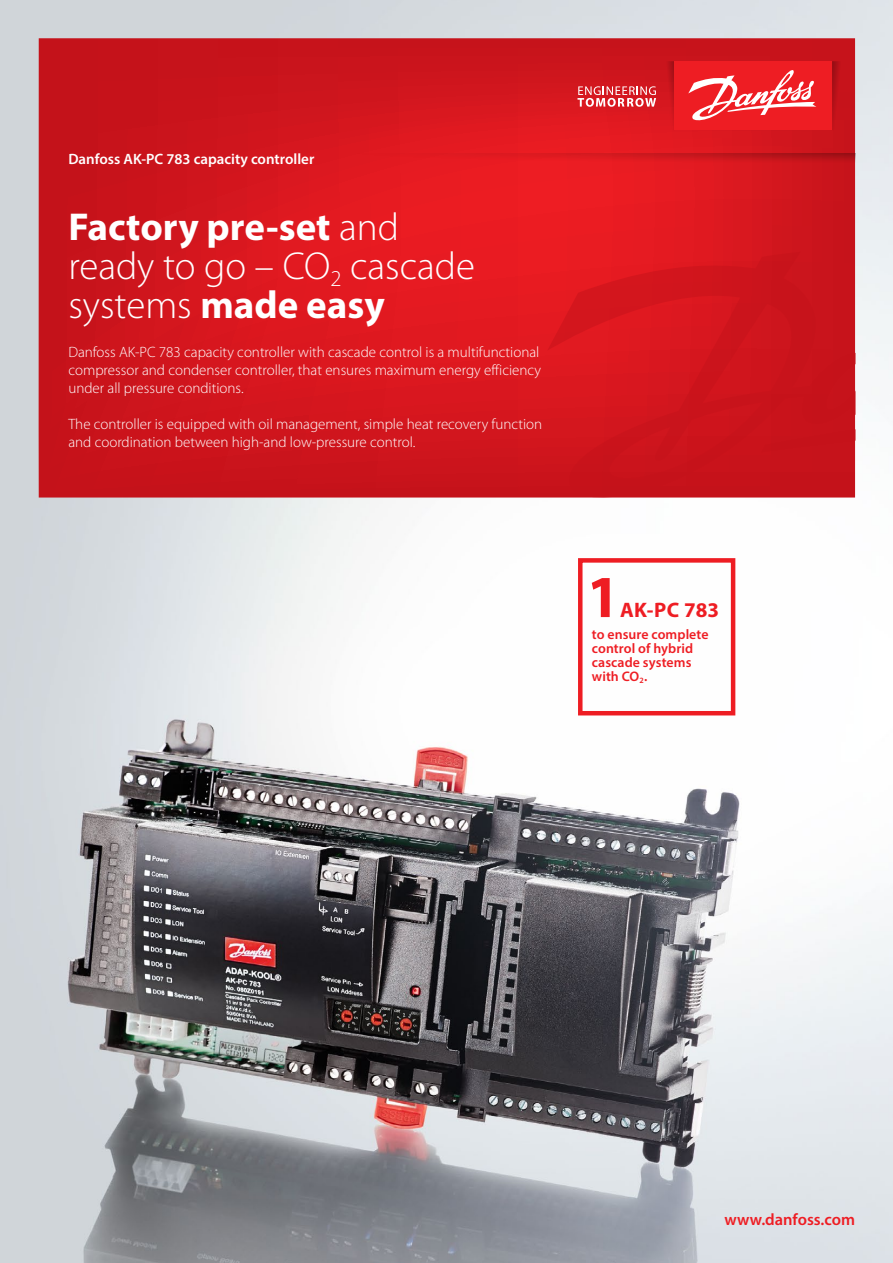
<style>
.page{position:relative;width:893px;height:1263px;background:#fff}
.page>*{position:absolute;margin:0;border:0;box-sizing:border-box;transform-origin:0 0}
.t1{font:700 60px "Myriad Pro";color:#ee1d23}
.Front_page__Headline{font:300 39px/39px "Myriad Pro";color:#fff}
.t2{font:700 21px "Myriad Pro";letter-spacing:.005em;color:#ee1d23}
.URL{font:600 16.5px "Myriad Pro";color:#ee1d23}
.Front_page__Body_tex{font:300 15px/18px "Myriad Pro";color:#fff;text-align:justify}
.Front_page__Document{font:600 15px "Myriad Pro";color:#fff}
.t3{font:600 13.8px/13.8px "Myriad Pro";letter-spacing:.005em;color:#ee1d23}
.s1{font-weight:700}
</style>
<div class="page">
<img style="left:0;top:0;width:893px;height:1263px">
<svg style="left:39px;top:38px;width:816px;height:459px;background:#d4161d"></svg>
<svg style="left:547px;top:237px;width:308px;height:260px;background:#d0151c"></svg>
<div style="left:578px;top:558px;width:157px;height:157px;border:4px solid #ee1d23"></div>
<svg style="left:832px;top:61px;width:13px;height:69px"></svg>
<svg style="left:662px;top:61px;width:12px;height:69px"></svg>
<svg style="left:358px;top:153px;width:497px;height:13px;background:#d7181f"></svg>
<div style="left:674px;top:61px;width:158px;height:69px;background:#ee1d23"></div>
<svg style="left:577px;top:86px;width:79px;height:21px;background:#e3656a"></svg>
<svg style="left:688px;top:70px;width:128px;height:51px"></svg>
<p class="Front_page__Document" style="left:68px;top:150px;width:247px">Danfoss AK-PC 783 capacity controller</p>
<p class="Front_page__Headline" style="left:68px;top:207px;width:408px"><span class="s1">Factory pre-set</span> and ready to go – CO<sub>2</sub> cascade systems <span class="s1">made easy</span></p>
<p class="Front_page__Body_tex" style="left:68px;top:343px;width:474px">Danfoss AK-PC 783 capacity controller with cascade control is a multifunctional compressor and condenser controller, that ensures maximum energy efficiency under all pressure conditions.</p>
<p class="Front_page__Body_tex" style="left:68px;top:415px;width:475px">The controller is equipped with oil management, simple heat recovery function and coordination between high-and low-pressure control.</p>
<p class="t1" style="left:587px;top:558px;width:35px">1</p>
<p class="t2" style="left:620px;top:596px;width:101px">AK-PC 783</p>
<p class="t3" style="left:592px;top:627px;width:118px">to ensure complete control of hybrid cascade systems with CO<sub>2</sub>.</p>
<p class="URL" style="left:724px;top:1209px;width:132px">www.danfoss.com</p>
</div>
